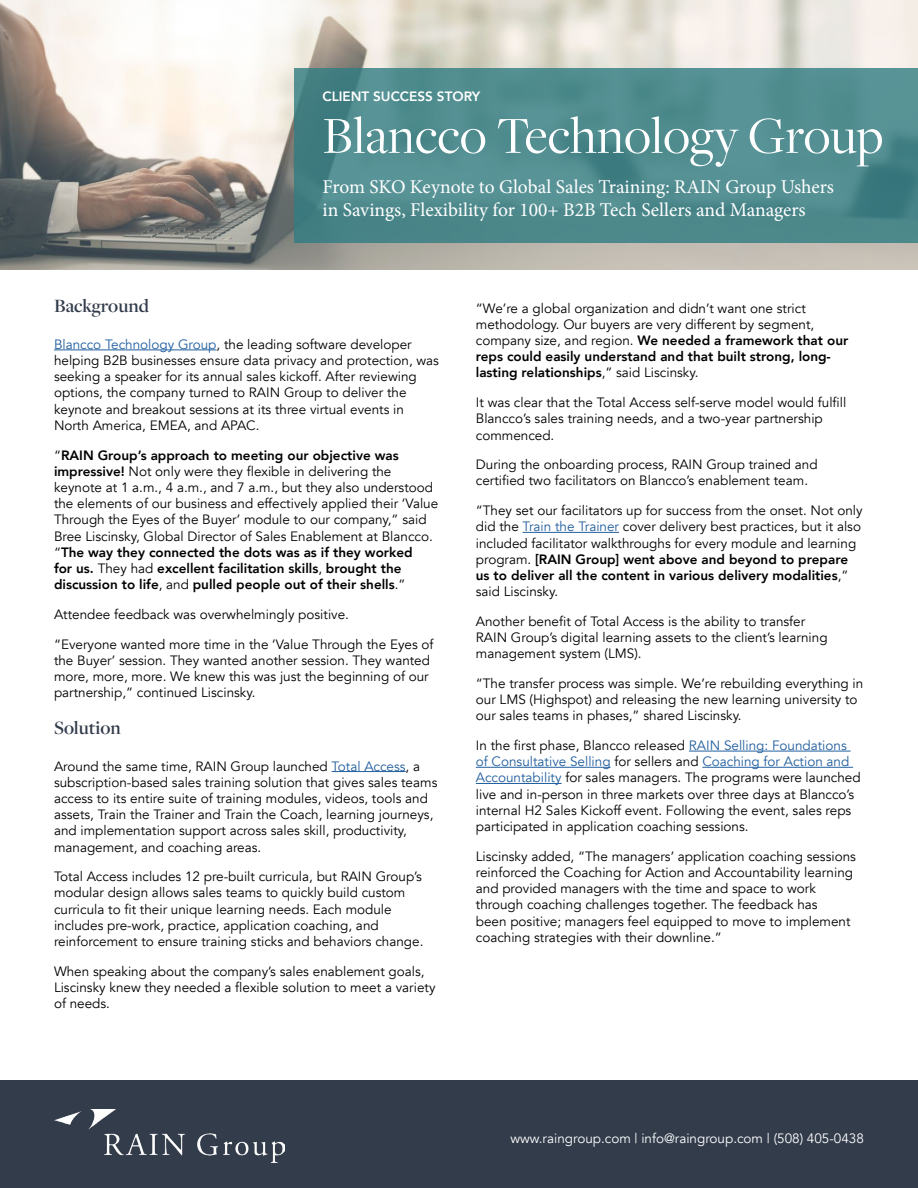
<style>
.page{position:relative;width:918px;height:1188px;background:#fff}
.page>*{position:absolute;margin:0;border:0;box-sizing:border-box;transform-origin:0 0}
.t1{font:54px "Freight Disp Pro";color:#fff}
.t2{font:19.5px/23.4px "Minion Pro";letter-spacing:-.005em;color:#fff}
.t3{font:600 19.5px "Freight Disp Pro";color:#333c4b}
.t4{font:13.5px/16.2px "Avenir";color:#000}
.t5{font:13.5px "Avenir";color:#fff}
.t6{font:800 13.5px "Avenir";color:#fff}
.s1{color:#215e9e}
.s2{font-weight:800}
</style>
<div class="page">
<img style="left:0;top:0;width:918px;height:270px">
<svg style="left:294px;top:68px;width:624px;height:175px;fill:#508d8f"></svg>
<div style="left:0;top:1080px;width:918px;height:108px;background:#323c4b"></div>
<img style="left:54px;top:1109px;width:230px;height:54px">
<hr style="left:54px;top:350px;width:163px;height:1px;background:#215e9e">
<hr style="left:332px;top:771px;width:74px;height:1px;background:#215e9e">
<hr style="left:523px;top:532px;width:96px;height:1px;background:#215e9e">
<hr style="left:689px;top:751px;width:162px;height:1px;background:#215e9e">
<hr style="left:476px;top:767px;width:135px;height:1px;background:#215e9e">
<hr style="left:702px;top:767px;width:151px;height:1px;background:#215e9e">
<hr style="left:476px;top:783px;width:86px;height:1px;background:#215e9e">
<p class="t6" style="left:322px;top:86px;width:159px">CLIENT SUCCESS STORY</p>
<h1 class="t1" style="left:322px;top:100px;width:562px">Blancco Technology Group</h1>
<h2 class="t2" style="left:322px;top:175px;width:513px">From SKO Keynote to Global Sales Training: RAIN Group Ushers in Savings, Flexibility for 100+ B2B Tech Sellers and Managers</h2>
<h2 class="t3" style="left:54px;top:293px;width:96px">Background</h2>
<p class="t4" style="left:54px;top:336px;width:387px"><span class="s1">Blancco Technology Group</span>, the leading software developer helping B2B businesses ensure data privacy and protection, was seeking a speaker for its annual sales kickoff. After reviewing options, the company turned to RAIN Group to deliver the keynote and breakout sessions at its three virtual events in North America, EMEA, and APAC.</p>
<p class="t4" style="left:54px;top:447px;width:386px">“<span class="s2">RAIN Group’s approach to meeting our objective was impressive!</span> Not only were they flexible in delivering the keynote at 1 a.m., 4 a.m., and 7 a.m., but they also understood the elements of our business and effectively applied their ‘Value Through the Eyes of the Buyer’ module to our company,” said Bree Liscinsky, Global Director of Sales Enablement at Blancco. “<span class="s2">The way they connected the dots was as if they worked<br>for us.</span> They had <span class="s2">excellent facilitation skills</span>, <span class="s2">brought the discussion to life</span>, and <span class="s2">pulled people out of their shells</span>.”</p>
<p class="t4" style="left:54px;top:600px;width:381px;line-height:29.7px">Attendee feedback was overwhelmingly positive.<br>“Everyone wanted more time in the ’Value Through the Eyes of</p>
<p class="t4" style="left:54px;top:652px;width:378px;text-align:justify">the Buyer’ session. They wanted another session. They wanted more, more, more. We knew this was just the beginning of our partnership,” continued Liscinsky.</p>
<h2 class="t3" style="left:54px;top:715px;width:69px">Solution</h2>
<p class="t4" style="left:54px;top:758px;width:385px">Around the same time, RAIN Group launched <span class="s1">Total Access</span>, a subscription-based sales training solution that gives sales teams access to its entire suite of training modules, videos, tools and assets, Train the Trainer and Train the Coach, learning journeys, and implementation support across sales skill, productivity, management, and coaching areas.</p>
<p class="t4" style="left:54px;top:869px;width:371px">Total Access includes 12 pre-built curricula, but RAIN Group’s modular design allows sales teams to quickly build custom curricula to fit their unique learning needs. Each module includes pre-work, practice, application coaching, and reinforcement to ensure training sticks and behaviors change.</p>
<p class="t4" style="left:54px;top:963px;width:383px">When speaking about the company’s sales enablement goals,<br>Liscinsky knew they needed a flexible solution to meet a variety of needs.</p>
<p class="t4" style="left:476px;top:300px;width:374px">“We’re a global organization and didn’t want one strict methodology. Our buyers are very different by segment, company size, and region. <span class="s2">We needed a framework that our reps could easily understand and that built strong, long&shy;lasting relationships</span>,” said Liscinsky.</p>
<p class="t4" style="left:476px;top:395px;width:372px">It was clear that the Total Access self-serve model would fulfill<br>Blancco’s sales training needs, and a two-year partnership commenced.</p>
<p class="t4" style="left:476px;top:457px;width:343px">During the onboarding process, RAIN Group trained and certified two facilitators on Blancco’s enablement team.</p>
<p class="t4" style="left:476px;top:503px;width:388px">“They set our facilitators up for success from the onset. Not only did the <span class="s1">Train the Trainer</span> cover delivery best practices, but it also included facilitator walkthroughs for every module and learning program. <span class="s2">[RAIN Group] went above and beyond to prepare us to deliver all the content in various delivery modalities</span>,” said Liscinsky.</p>
<p class="t4" style="left:476px;top:613px;width:353px">Another benefit of Total Access is the ability to transfer<br>RAIN Group’s digital learning assets to the client’s learning management system (LMS).</p>
<p class="t4" style="left:476px;top:675px;width:389px">“The transfer process was simple. We’re rebuilding everything in our LMS (Highspot) and releasing the new learning university to our sales teams in phases,” shared Liscinsky.</p>
<p class="t4" style="left:476px;top:738px;width:386px">In the first phase, Blancco released <span class="s1">RAIN Selling: Foundations of Consultative Selling</span> for sellers and <span class="s1">Coaching for Action and Accountability</span> for sales managers. The programs were launched live and in-person in three markets over three days at Blancco’s internal H2 Sales Kickoff event. Following the event, sales reps participated in application coaching sessions.</p>
<p class="t4" style="left:476px;top:848px;width:382px">Liscinsky added, “The managers’ application coaching sessions reinforced the Coaching for Action and Accountability learning and provided managers with the time and space to work through coaching challenges together. The feedback has<br>been positive; managers feel equipped to move to implement coaching strategies with their downline.”</p>
<p class="t5" style="left:510px;top:1130px;width:355px">www.raingroup.com | info@raingroup.com | (508) 405-0438</p>
</div>
